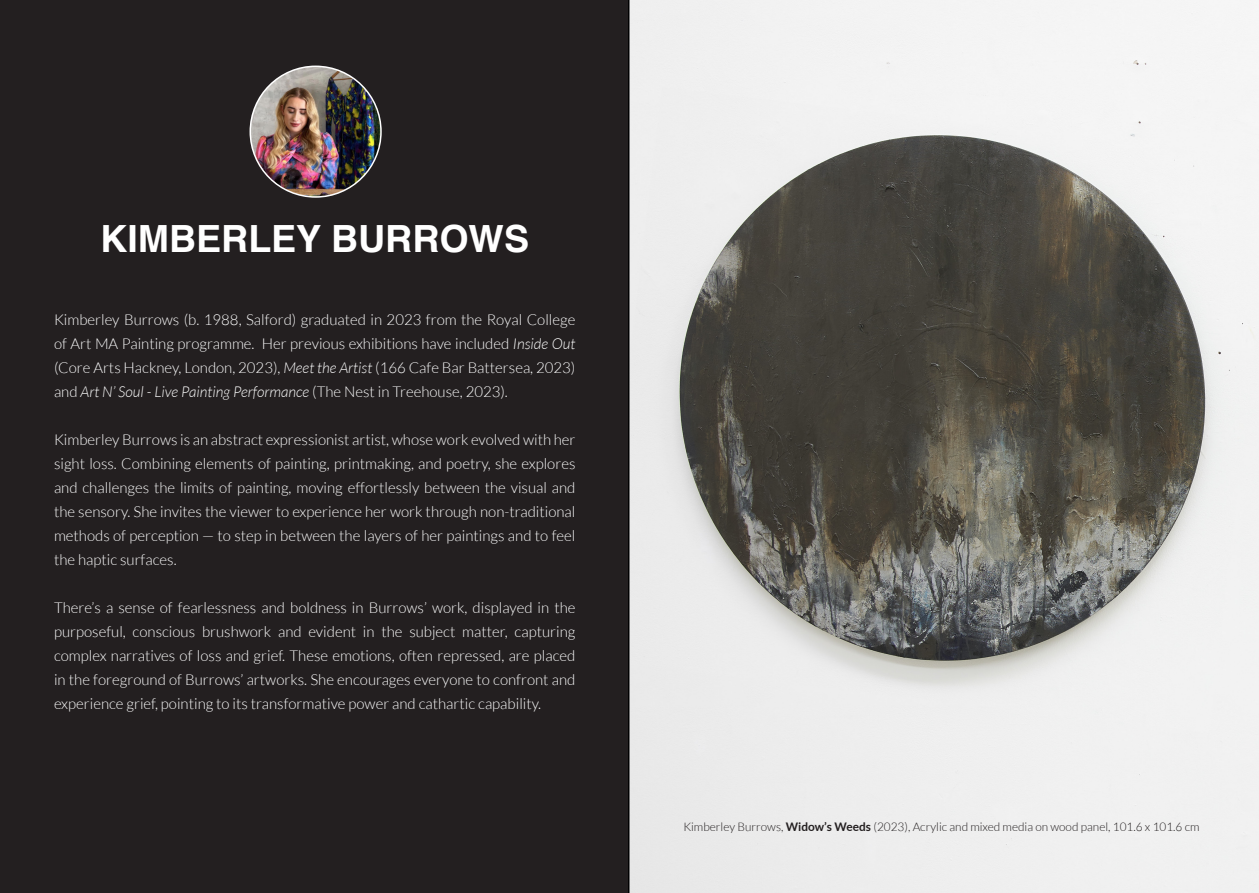
<style>
.page{position:relative;width:1259px;height:893px;background:#fff}
.page>*{position:absolute;margin:0;border:0;box-sizing:border-box;transform-origin:0 0}
.t1{font:700 37.5px "Helvetica";color:#fff}
.t2{font:300 15px/24px "Lato";color:#fcfcfc;text-align:justify}
.t3{font:300 11.85px "Lato";color:#231f20}
.s1{font-style:italic}
.s2{font-weight:700}
</style>
<div class="page">
<img style="left:629px;top:0;width:630px;height:893px">
<div style="left:0;top:0;width:629px;height:893px;background:#231f20"></div>
<img style="left:250px;top:66px;width:131px;height:131px;border-radius:65px">
<p class="t1" style="left:100px;top:215px;width:430px">KIMBERLEY BURROWS</p>
<p class="t2" style="left:54px;top:307px;width:523px">Kimberley Burrows (b. 1988, Salford) graduated in 2023 from the Royal College of Art MA Painting programme. Her previous exhibitions have included <span class="s1">Inside Out </span>(Core Arts Hackney, London, 2023), <span class="s1">Meet the Artist</span> (166 Cafe Bar Battersea, 2023) and <span class="s1">Art N’ Soul - Live Painting Performance</span> (The Nest in Treehouse, 2023).</p>
<p class="t2" style="left:54px;top:427px;width:523px">Kimberley Burrows is an abstract expressionist artist, whose work evolved with her sight loss. Combining elements of painting, printmaking, and poetry, she explores and challenges the limits of painting, moving effortlessly between the visual and the sensory. She invites the viewer to experience her work through non-traditional methods of perception — to step in between the layers of her paintings and to feel the haptic surfaces.</p>
<p class="t2" style="left:54px;top:595px;width:523px">There’s a sense of fearlessness and boldness in Burrows’ work, displayed in the purposeful, conscious brushwork and evident in the subject matter, capturing complex narratives of loss and grief. These emotions, often repressed, are placed in the foreground of Burrows’ artworks. She encourages everyone to confront and experience grief, pointing to its transformative power and cathartic capability.</p>
<p class="t3" style="left:683px;top:821px;width:518px">Kimberley Burrows, <span class="s2">Widow’s Weeds</span> (2023), Acrylic and mixed media on wood panel, 101.6 x 101.6 cm</p>
</div>
